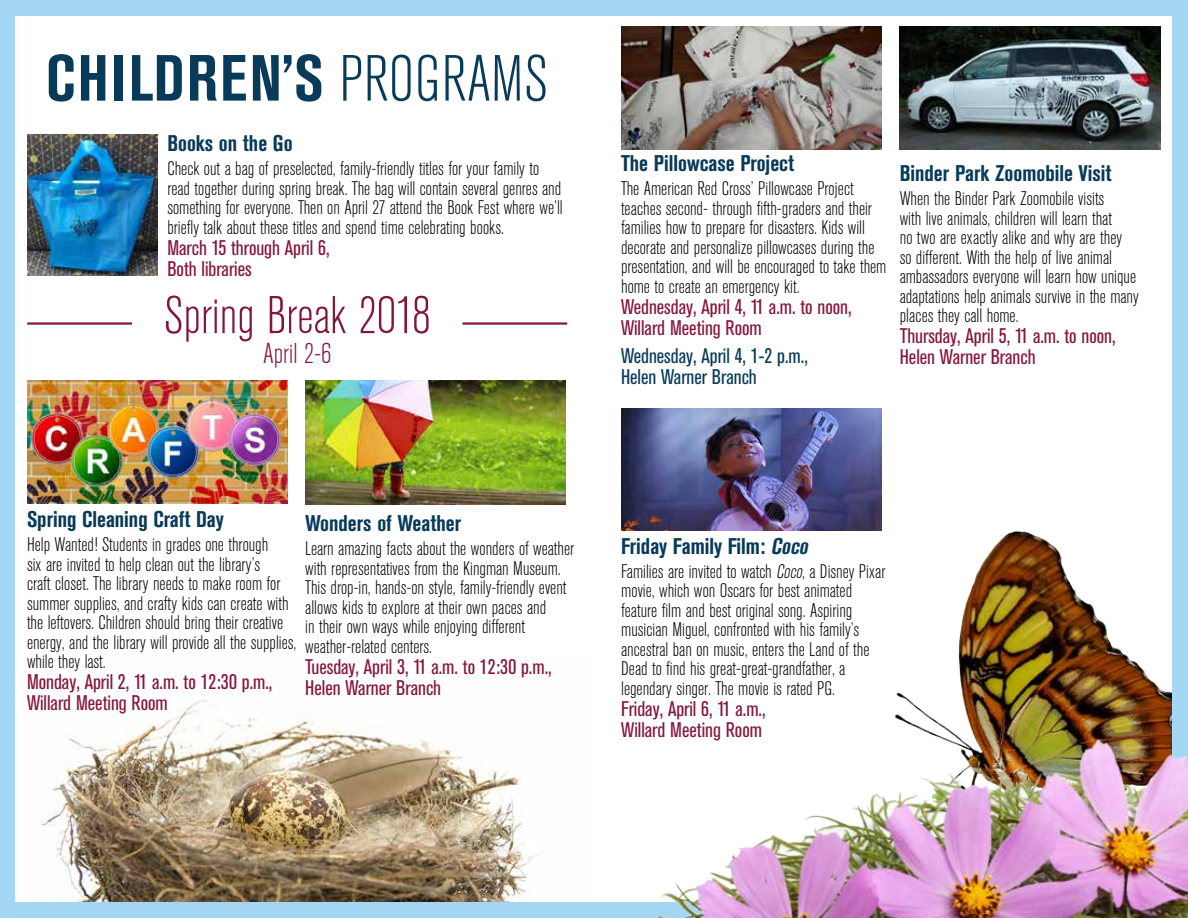
<style>
.page{position:relative;width:1188px;height:918px;background:#fff}
.page>*{position:absolute;margin:0;border:0;box-sizing:border-box;transform-origin:0 0}
.t1{font:700 condensed 64.5px "Akzidenz Grotesk BE";letter-spacing:.035em;color:#083a59}
.t2{font:300 condensed 52.5px "Akzidenz Grotesk BE";color:#86153a}
.t3{font:300 condensed 28.5px "Akzidenz Grotesk BE";color:#86153a}
.t4{font:700 condensed 22.5px "Akzidenz Grotesk BE";color:#083a59}
.t5{font:condensed 21px/21px "Akzidenz Grotesk BE";color:#86163b}
.t6{font:condensed 21px/21px "Akzidenz Grotesk BE";color:#083a59}
.t7{font:300 condensed 19.5px/19.5px "Akzidenz Grotesk BE";color:#000}
.s1{font-weight:300}
.s2{font-style:italic}
</style>
<div class="page">
<img style="left:881px;top:523px;width:291px;height:213px">
<img style="left:41px;top:699px;width:499px;height:203px">
<div style="left:0;top:0;width:1188px;height:16px;background:#a4d5f3"></div>
<div style="left:0;top:902px;width:1188px;height:16px;background:#a4d5f3"></div>
<div style="left:0;top:0;width:15px;height:918px;background:#a3d7f4"></div>
<div style="left:1172px;top:0;width:16px;height:918px;background:#a3d7f4"></div>
<img style="left:621px;top:26px;width:260px;height:123px">
<img style="left:900px;top:26px;width:260px;height:124px">
<img style="left:305px;top:381px;width:261px;height:123px">
<img style="left:27px;top:381px;width:260px;height:122px">
<img style="left:621px;top:408px;width:260px;height:123px">
<hr style="left:27px;top:322px;width:105px;height:3px;background:#86163b">
<hr style="left:462px;top:322px;width:105px;height:3px;background:#86163b">
<img style="left:27px;top:135px;width:130px;height:141px">
<img style="left:656px;top:736px;width:532px;height:182px">
<h1 class="t1" style="left:46px;top:41px;width:504px">CHILDREN’S <span class="s1">PROGRAMS</span></h1>
<p class="t4" style="left:167px;top:131px;width:127px">Books on the Go</p>
<p class="t7" style="left:167px;top:160px;width:397px">Check out a bag of preselected, family-friendly titles for your family to read together during spring break. The bag will contain several genres and something for everyone. Then on April 27 attend the Book Fest where we’ll briefly talk about these titles and spend time celebrating books.</p>
<p class="t5" style="left:167px;top:238px;width:164px">March 15 through April 6,<br>Both libraries</p>
<h2 class="t2" style="left:164px;top:287px;width:268px">Spring Break 2018</h2>
<h3 class="t3" style="left:263px;top:338px;width:70px">April 2-6</h3>
<p class="t4" style="left:621px;top:151px;width:175px">The Pillowcase Project</p>
<p class="t7" style="left:621px;top:179px;width:267px">The American Red Cross’ Pillowcase Project teaches second- through fifth-graders and their families how to prepare for disasters. Kids will decorate and personalize pillowcases during the presentation, and will be encouraged to take them home to create an emergency kit.</p>
<p class="t5" style="left:621px;top:297px;width:232px">Wednesday, April 4, 11 a.m. to noon,<br>Willard Meeting Room</p>
<p class="t6" style="left:621px;top:346px;width:188px">Wednesday, April 4, 1-2 p.m.,<br>Helen Warner Branch</p>
<p class="t4" style="left:900px;top:160px;width:213px">Binder Park Zoomobile Visit</p>
<p class="t7" style="left:900px;top:189px;width:241px">When the Binder Park Zoomobile visits<br>with live animals, children will learn that<br>no two are exactly alike and why are they so different. With the help of live animal ambassadors everyone will learn how unique adaptations help animals survive in the many places they call home.</p>
<p class="t5" style="left:900px;top:326px;width:217px">Thursday, April 5, 11 a.m. to noon,<br>Helen Warner Branch</p>
<p class="t4" style="left:27px;top:507px;width:198px">Spring Cleaning Craft Day</p>
<p class="t7" style="left:27px;top:535px;width:271px">Help Wanted! Students in grades one through<br>six are invited to help clean out the library’s<br>craft closet. The library needs to make room for summer supplies, and crafty kids can create with the leftovers. Children should bring their creative energy, and the library will provide all the supplies, while they last.</p>
<p class="t5" style="left:27px;top:672px;width:247px">Monday, April 2, 11 a.m. to 12:30 p.m.,<br>Willard Meeting Room</p>
<p class="t4" style="left:305px;top:511px;width:157px">Wonders of Weather</p>
<p class="t7" style="left:305px;top:540px;width:270px">Learn amazing facts about the wonders of weather with representatives from the Kingman Museum.<br>This drop-in, hands-on style, family-friendly event allows kids to explore at their own paces and<br>in their own ways while enjoying different weather-related centers.</p>
<p class="t5" style="left:305px;top:657px;width:248px">Tuesday, April 3, 11 a.m. to 12:30 p.m.,<br>Helen Warner Branch</p>
<p class="t4" style="left:621px;top:533px;width:193px">Friday Family Film: <span class="s2">Coco</span></p>
<p class="t7" style="left:621px;top:562px;width:266px">Families are invited to watch <span class="s2">Coco</span>, a Disney Pixar movie, which won Oscars for best animated feature film and best original song. Aspiring musician Miguel, confronted with his family’s ancestral ban on music, enters the Land of the Dead to find his great-great-grandfather, a legendary singer. The movie is rated PG.</p>
<p class="t5" style="left:621px;top:698px;width:146px">Friday, April 6, 11 a.m.,<br>Willard Meeting Room</p>
</div>
